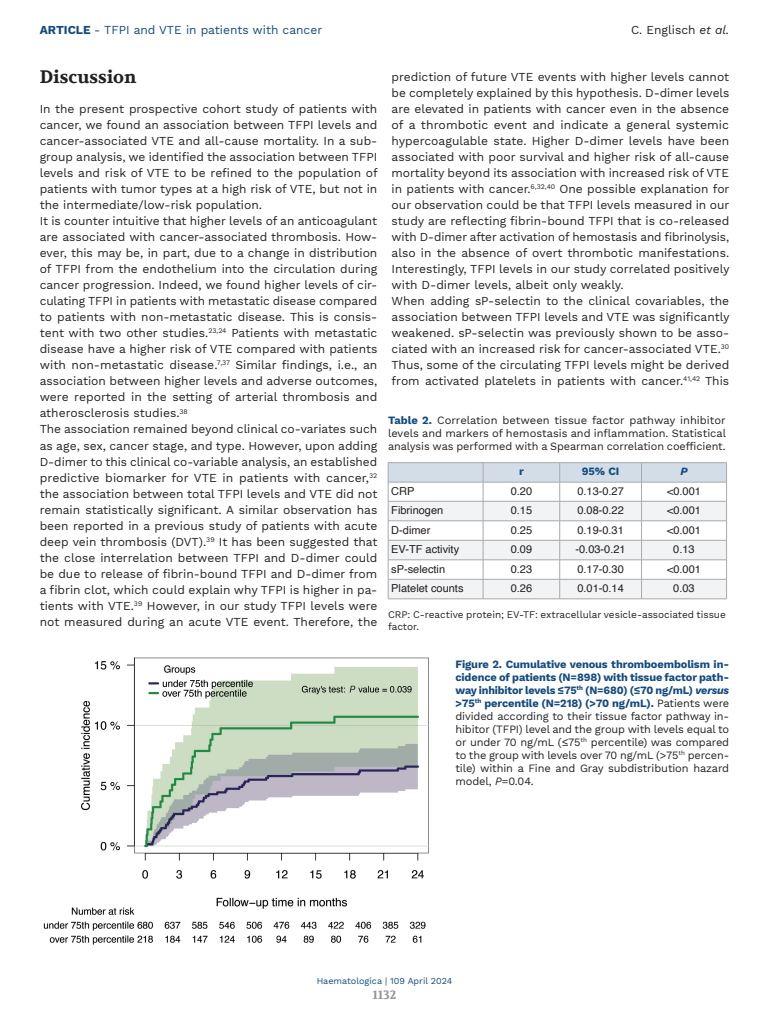
<style>
.page{position:relative;width:769px;height:1024px;background:#fff}
.page>*{position:absolute;margin:0;border:0;box-sizing:border-box;transform-origin:0 0}
.TITOLO_c18{font:700 18px "Volkhov";color:#231f20}
.TESTO{font:12px/16px "Work Sans";color:#231f20;text-align:justify}
.t1{font:12px "Work Sans";color:#134a80}
.t2{font:700 12px "Volkhov";color:#939598}
.DIDA_Figura{font:11px/13px "Work Sans";letter-spacing:-.01em;color:#231f20;text-align:justify}
.TABELLA_Titolo{font:11px/13px "Work Sans";letter-spacing:-.005em;color:#231f20;text-align:justify}
.TABELLA_Testo_11_13{font:11px "Helvetica";color:#231f20}
.TABELLA_Testo_Prima_colonna{font:11px "Helvetica";color:#231f20}
.TABELLA_Intestazione{font:700 11px "Work Sans";color:#134a80}
.TABELLA_Intestazione-2{font:italic 700 11px "Work Sans";color:#134a80}
.TABELLA_Dida{font:10px/12px "Work Sans";color:#231f20}
.t3{font:9px "Work Sans";color:#134a80}
.s1{font-weight:700}
.s2{font-style:italic}
.s3{font-weight:700;color:#134a80}
.s4{font-weight:700;font-style:italic;color:#134a80}
</style>
<div class="page">
<svg style="left:388px;top:462px;width:339px;height:136px"></svg>
<hr style="left:388px;top:598px;width:95px;height:1px;background:#a8a9ad">
<hr style="left:483px;top:598px;width:76px;height:1px;background:#a8a9ad">
<hr style="left:559px;top:598px;width:82px;height:1px;background:#a8a9ad">
<hr style="left:641px;top:598px;width:85px;height:1px;background:#a8a9ad">
<img style="left:43px;top:657px;width:386px;height:288px">
<p class="t1" style="left:40px;top:23px;width:284px"><span class="s1">ARTICLE</span> - TFPI and VTE in patients with cancer</p>
<p class="TESTO" style="left:630px;top:22px;width:100px">C. Englisch <span class="s2">et al.</span></p>
<p class="TITOLO_c18" style="left:40px;top:66px;width:98px">Discussion</p>
<p class="TESTO" style="left:40px;top:102px;width:339px">In the present prospective cohort study of patients with cancer, we found an association between TFPI levels and cancer-associated VTE and all-cause mortality. In a sub&shy;group analysis, we identified the association between TFPI levels and risk of VTE to be refined to the population of patients with tumor types at a high risk of VTE, but not in the intermediate/low-risk population.</p>
<p class="TESTO" style="left:40px;top:214px;width:339px">It is counter intuitive that higher levels of an anticoagulant are associated with cancer-associated thrombosis. How&shy;ever, this may be, in part, due to a change in distribution of TFPI from the endothelium into the circulation during cancer progression. Indeed, we found higher levels of cir&shy;culating TFPI in patients with metastatic disease compared to patients with non-metastatic disease. This is consis&shy;tent with two other studies.<sup>23,24</sup> Patients with metastatic disease have a higher risk of VTE compared with patients with non-metastatic disease.<sup>7,37</sup> Similar findings, i.e., an association between higher levels and adverse outcomes, were reported in the setting of arterial thrombosis and atherosclerosis studies.<sup>38</sup></p>
<p class="TESTO" style="left:40px;top:422px;width:339px">The association remained beyond clinical co-variates such as age, sex, cancer stage, and type. However, upon adding D-dimer to this clinical co-variable analysis, an established predictive biomarker for VTE in patients with cancer,<sup>32 </sup>the association between total TFPI levels and VTE did not remain statistically significant. A similar observation has been reported in a previous study of patients with acute deep vein thrombosis (DVT).<sup>39</sup> It has been suggested that the close interrelation between TFPI and D-dimer could be due to release of fibrin-bound TFPI and D-dimer from a fibrin clot, which could explain why TFPI is higher in pa&shy;tients with VTE.<sup>39</sup> However, in our study TFPI levels were not measured during an acute VTE event. Therefore, the</p>
<p class="TESTO" style="left:391px;top:70px;width:339px">prediction of future VTE events with higher levels cannot be completely explained by this hypothesis. D-dimer levels are elevated in patients with cancer even in the absence of a thrombotic event and indicate a general systemic hypercoagulable state. Higher D-dimer levels have been associated with poor survival and higher risk of all-cause mortality beyond its association with increased risk of VTE in patients with cancer.<sup>6,32,40</sup> One possible explanation for our observation could be that TFPI levels measured in our study are reflecting fibrin-bound TFPI that is co-released with D-dimer after activation of hemostasis and fibrinolysis, also in the absence of overt thrombotic manifestations.<br>Interestingly, TFPI levels in our study correlated positively with D-dimer levels, albeit only weakly.</p>
<p class="TESTO" style="left:391px;top:294px;width:339px">When adding sP-selectin to the clinical covariables, the association between TFPI levels and VTE was significantly weakened. sP-selectin was previously shown to be asso&shy;ciated with an increased risk for cancer-associated VTE.<sup>30<br></sup>Thus, some of the circulating TFPI levels might be derived from activated platelets in patients with cancer.<sup>41,42</sup> This</p>
<p class="TABELLA_Titolo" style="left:388px;top:414px;width:339px"><span class="s3">Table 2.</span> Correlation between tissue factor pathway inhibitor levels and markers of hemostasis and inflammation. Statistical analysis was performed with a Spearman correlation coefficient.</p>
<p class="TABELLA_Intestazione" style="left:519px;top:465px;width:6px">r</p>
<p class="TABELLA_Intestazione" style="left:581px;top:465px;width:39px">95% CI</p>
<p class="TABELLA_Intestazione-2" style="left:680px;top:463px;width:9px">P</p>
<p class="TABELLA_Testo_Prima_colonna" style="left:391px;top:482px;width:25px">CRP</p>
<p class="TABELLA_Testo_11_13" style="left:510px;top:482px;width:23px">0.20</p>
<p class="TABELLA_Testo_11_13" style="left:577px;top:482px;width:48px">0.13-0.27</p>
<p class="TABELLA_Testo_11_13" style="left:666px;top:482px;width:35px">&lt;0.001</p>
<p class="TABELLA_Testo_Prima_colonna" style="left:391px;top:502px;width:53px">Fibrinogen</p>
<p class="TABELLA_Testo_11_13" style="left:510px;top:502px;width:23px">0.15</p>
<p class="TABELLA_Testo_11_13" style="left:577px;top:502px;width:48px">0.08-0.22</p>
<p class="TABELLA_Testo_11_13" style="left:666px;top:502px;width:35px">&lt;0.001</p>
<p class="TABELLA_Testo_Prima_colonna" style="left:391px;top:521px;width:41px">D-dimer</p>
<p class="TABELLA_Testo_11_13" style="left:510px;top:521px;width:23px">0.25</p>
<p class="TABELLA_Testo_11_13" style="left:577px;top:521px;width:48px">0.19-0.31</p>
<p class="TABELLA_Testo_11_13" style="left:666px;top:521px;width:35px">&lt;0.001</p>
<p class="TABELLA_Testo_Prima_colonna" style="left:391px;top:541px;width:69px">EV-TF activity</p>
<p class="TABELLA_Testo_11_13" style="left:510px;top:541px;width:23px">0.09</p>
<p class="TABELLA_Testo_11_13" style="left:575px;top:541px;width:52px">-0.03-0.21</p>
<p class="TABELLA_Testo_11_13" style="left:673px;top:541px;width:23px">0.13</p>
<p class="TABELLA_Testo_Prima_colonna" style="left:391px;top:560px;width:55px">sP-selectin</p>
<p class="TABELLA_Testo_11_13" style="left:510px;top:560px;width:23px">0.23</p>
<p class="TABELLA_Testo_11_13" style="left:577px;top:560px;width:48px">0.17-0.30</p>
<p class="TABELLA_Testo_11_13" style="left:666px;top:560px;width:35px">&lt;0.001</p>
<p class="TABELLA_Testo_Prima_colonna" style="left:391px;top:580px;width:74px">Platelet counts</p>
<p class="TABELLA_Testo_11_13" style="left:510px;top:580px;width:23px">0.26</p>
<p class="TABELLA_Testo_11_13" style="left:577px;top:580px;width:48px">0.01-0.14</p>
<p class="TABELLA_Testo_11_13" style="left:673px;top:580px;width:23px">0.03</p>
<p class="TABELLA_Dida" style="left:388px;top:609px;width:339px">CRP: C-reactive protein; EV-TF: extracellular vesicle-associated tissue factor.</p>
<p class="DIDA_Figura" style="left:455px;top:658px;width:275px"><span class="s3">Figure 2. Cumulative venous thromboembolism in&shy;cidence of patients (N=898) with tissue factor path&shy;way inhibitor levels ≤75</span><sup>th</sup> <span class="s3">(N=680) (≤70 ng/mL)</span> <span class="s4">versus </span><span class="s3">&gt;75</span><sup>th</sup> <span class="s3">percentile (N=218) (&gt;70 ng/mL).</span> Patients were divided according to their tissue factor pathway in&shy;hibitor (TFPI) level and the group with levels equal to or under 70 ng/mL (≤75<sup>th</sup> percentile) was compared to the group with levels over 70 ng/mL (&gt;75<sup>th</sup> percen&shy;tile) within a Fine and Gray subdistribution hazard model, <span class="s2">P</span>=0.04.</p>
<p class="t3" style="left:316px;top:975px;width:137px">Haematologica | 109 April 2024</p>
<p class="t2" style="left:372px;top:987px;width:25px">1132</p>
</div>
